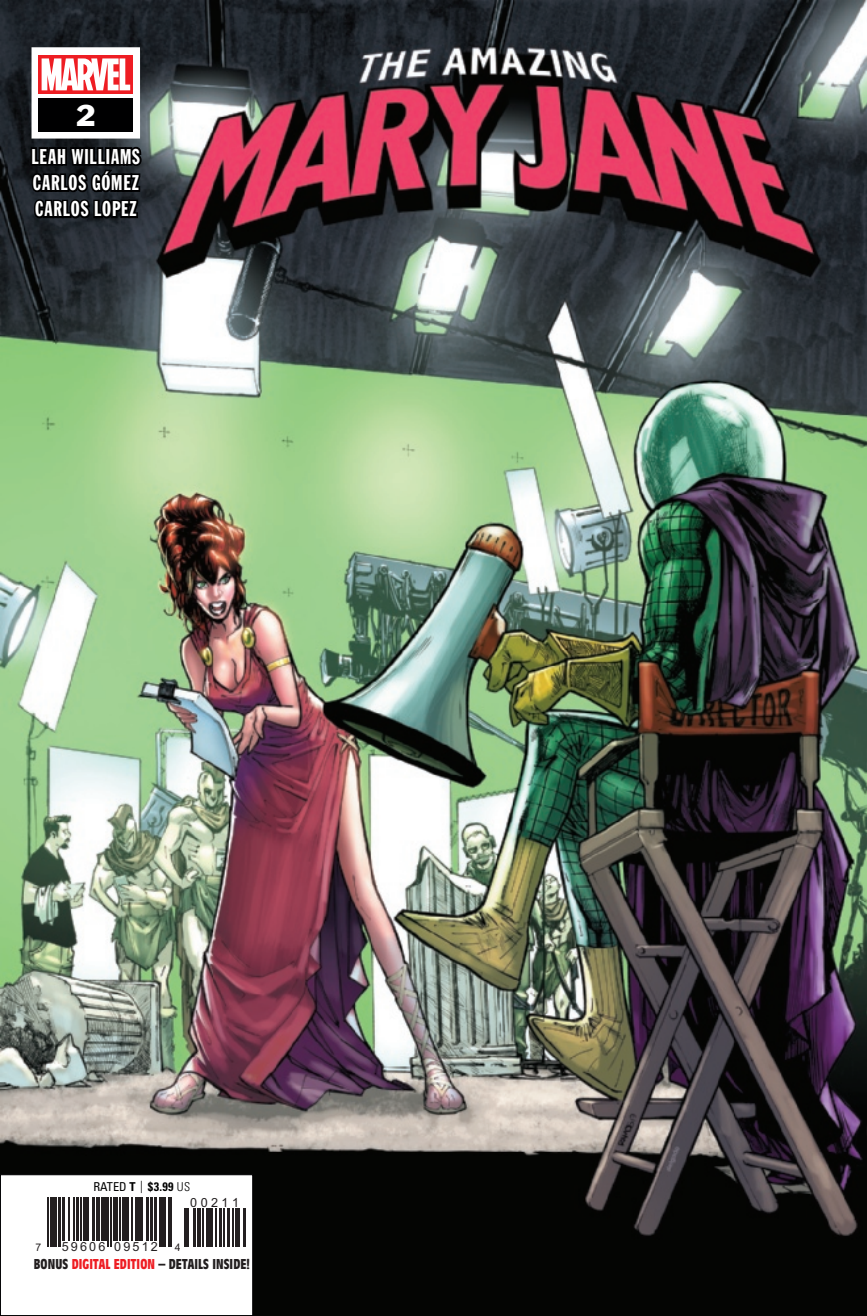
<style>
.page{position:relative;width:867px;height:1316px;background:#fff}
.page>*{position:absolute;margin:0;border:0;box-sizing:border-box;transform-origin:0 0}
.t1{font:28px "Franklin Gothic Std";color:#fff}
.t2{font:21px/26.2px "Franklin Gothic Std Extra Cond";letter-spacing:.04em;color:#fff;text-align:justify}
.t3{font:700 condensed 14px "Antique Olive Std";letter-spacing:.01em;color:#231f20}
.t4{font:12.6px "Arial";letter-spacing:.17em;color:#231f20}
.t5{font:700 condensed 12.25px "Univers LT Std";color:#000001}
.t6{font:10.5px "Arial";color:#231f20}
.s1{font-weight:400}
.s2{font-weight:300}
.s3{color:#ee1d23}
</style>
<div class="page">
<img style="left:0;top:0;width:866px;height:1315px">
<svg style="left:0;top:1173px;width:253px;height:142px"></svg>
<hr style="left:47px;top:1196px;width:2px;height:50px;background:#231f20">
<hr style="left:50px;top:1196px;width:2px;height:50px;background:#231f20">
<hr style="left:53px;top:1196px;width:4px;height:50px;background:#231f20">
<hr style="left:58px;top:1196px;width:3px;height:50px;background:#231f20">
<hr style="left:62px;top:1196px;width:3px;height:43px;background:#231f20">
<hr style="left:68px;top:1196px;width:2px;height:43px;background:#231f20">
<hr style="left:74px;top:1196px;width:1px;height:43px;background:#231f20">
<hr style="left:76px;top:1196px;width:3px;height:43px;background:#231f20">
<hr style="left:80px;top:1196px;width:2px;height:43px;background:#231f20">
<div style="left:83px;top:1196px;width:5px;height:43px;background:#231f20"></div>
<hr style="left:92px;top:1196px;width:3px;height:43px;background:#231f20">
<hr style="left:96px;top:1196px;width:1px;height:43px;background:#231f20">
<hr style="left:98px;top:1196px;width:2px;height:43px;background:#231f20">
<div style="left:101px;top:1196px;width:6px;height:43px;background:#231f20"></div>
<hr style="left:108px;top:1196px;width:1px;height:50px;background:#231f20">
<hr style="left:110px;top:1196px;width:2px;height:50px;background:#231f20">
<hr style="left:113px;top:1196px;width:4px;height:43px;background:#231f20">
<hr style="left:119px;top:1196px;width:2px;height:43px;background:#231f20">
<hr style="left:122px;top:1196px;width:4px;height:43px;background:#231f20">
<hr style="left:127px;top:1196px;width:2px;height:43px;background:#231f20">
<hr style="left:131px;top:1196px;width:2px;height:43px;background:#231f20">
<hr style="left:135px;top:1196px;width:4px;height:43px;background:#231f20">
<hr style="left:140px;top:1196px;width:3px;height:43px;background:#231f20">
<hr style="left:146px;top:1196px;width:3px;height:43px;background:#231f20">
<hr style="left:150px;top:1196px;width:2px;height:43px;background:#231f20">
<hr style="left:153px;top:1196px;width:3px;height:43px;background:#231f20">
<hr style="left:159px;top:1196px;width:1px;height:50px;background:#231f20">
<hr style="left:161px;top:1196px;width:4px;height:50px;background:#231f20">
<hr style="left:168px;top:1196px;width:1px;height:50px;background:#231f20">
<hr style="left:171px;top:1196px;width:1px;height:50px;background:#231f20">
<hr style="left:184px;top:1208px;width:1px;height:38px;background:#231f20">
<hr style="left:186px;top:1208px;width:3px;height:38px;background:#231f20">
<hr style="left:193px;top:1208px;width:3px;height:38px;background:#231f20">
<hr style="left:197px;top:1208px;width:1px;height:38px;background:#231f20">
<hr style="left:199px;top:1208px;width:2px;height:38px;background:#231f20">
<hr style="left:202px;top:1208px;width:1px;height:38px;background:#231f20">
<hr style="left:206px;top:1208px;width:4px;height:38px;background:#231f20">
<hr style="left:211px;top:1208px;width:2px;height:38px;background:#231f20">
<hr style="left:215px;top:1208px;width:2px;height:38px;background:#231f20">
<hr style="left:219px;top:1208px;width:3px;height:38px;background:#231f20">
<hr style="left:223px;top:1208px;width:1px;height:38px;background:#231f20">
<hr style="left:227px;top:1208px;width:3px;height:38px;background:#231f20">
<hr style="left:232px;top:1208px;width:2px;height:38px;background:#231f20">
<hr style="left:235px;top:1208px;width:1px;height:38px;background:#231f20">
<hr style="left:237px;top:1208px;width:3px;height:38px;background:#231f20">
<hr style="left:242px;top:1208px;width:3px;height:38px;background:#231f20">
<div style="left:32px;top:47px;width:108px;height:91px;background:#fff"></div>
<div style="left:39px;top:55px;width:94px;height:38px;background:#ee1d23"></div>
<svg style="left:29px;top:58px;width:114px;height:169px;background:#514447"></svg>
<h1 class="t1" style="left:76px;top:97px;width:22px">2</h1>
<h2 class="t2" style="left:31px;top:144px;width:110px">LEAH WILLIAMS CARLOS GÓMEZ CARLOS LOPEZ</h2>
<p class="t5" style="left:93px;top:1179px;width:98px"><span class="s1">RATED</span> T | $3.99 <span class="s2">US</span></p>
<p class="t4" style="left:190px;top:1193px;width:50px">00211</p>
<p class="t6" style="left:36px;top:1240px;width:7px">7</p>
<p class="t4" style="left:62px;top:1238px;width:98px">59606 09512</p>
<p class="t6" style="left:175px;top:1240px;width:7px">4</p>
<p class="t3" style="left:34px;top:1255px;width:218px">BONUS <span class="s3">DIGITAL EDITION</span> – DETAILS INSIDE!</p>
</div>
